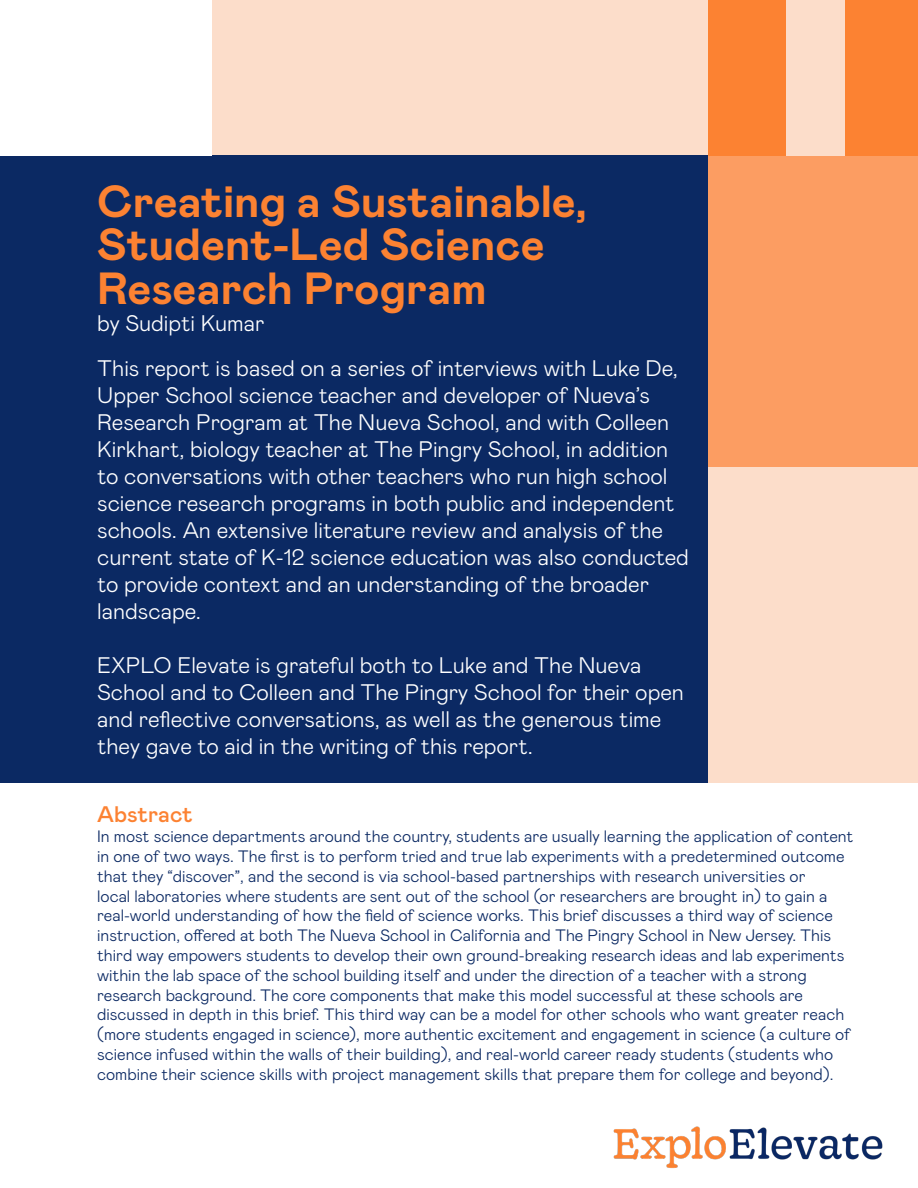
<style>
.page{position:relative;width:918px;height:1188px;background:#fff}
.page>*{position:absolute;margin:0;border:0;box-sizing:border-box;transform-origin:0 0}
.t1{font:700 45px/43.5px "Mabry Pro";color:#fc8232}
.t2{font:300 22.5px/27px "Mabry Pro";color:#fff}
.t3{font:500 22.5px "Mabry Pro";color:#fc8232}
.t4{font:300 16.5px/19.8px "Mabry Pro";color:#0b2963}
</style>
<div class="page">
<div style="left:0;top:0;width:918px;height:783px;background:#fcddca"></div>
<div style="left:0;top:156px;width:708px;height:627px;background:#0b2963"></div>
<div style="left:0;top:0;width:212px;height:156px;background:#fff"></div>
<div style="left:708px;top:156px;width:210px;height:155px;background:#fc9d62"></div>
<div style="left:708px;top:311px;width:210px;height:156px;background:#fc9d62"></div>
<div style="left:708px;top:0;width:210px;height:156px;background:#fc8232"></div>
<div style="left:786px;top:0;width:58px;height:156px;background:#fcddca"></div>
<img style="left:613px;top:1126px;width:270px;height:42px">
<p class="t1" style="left:97px;top:178px;width:491px">Creating a Sustainable,<br>Student-Led Science<br>Research Program</p>
<p class="t2" style="left:97px;top:308px;width:169px">by Sudipti Kumar</p>
<p class="t2" style="left:97px;top:353px;width:593px">This report is based on a series of interviews with Luke De, Upper School science teacher and developer of Nueva’s Research Program at The Nueva School, and with Colleen Kirkhart, biology teacher at The Pingry School, in addition to conversations with other teachers who run high school science research programs in both public and independent schools. An extensive literature review and analysis of the current state of K-12 science education was also conducted to provide context and an understanding of the broader landscape.</p>
<p class="t2" style="left:97px;top:650px;width:588px">EXPLO Elevate is grateful both to Luke and The Nueva School and to Colleen and The Pingry School for their open and reflective conversations, as well as the generous time they gave to aid in the writing of this report.</p>
<p class="t3" style="left:97px;top:799px;width:97px">Abstract</p>
<p class="t4" style="left:97px;top:826px;width:758px">In most science departments around the country, students are usually learning the application of content in one of two ways. The first is to perform tried and true lab experiments with a predetermined outcome that they “discover”, and the second is via school-based partnerships with research universities or<br>local laboratories where students are sent out of the school (or researchers are brought in) to gain a real-world understanding of how the field of science works. This brief discusses a third way of science instruction, offered at both The Nueva School in California and The Pingry School in New Jersey. This third way empowers students to develop their own ground-breaking research ideas and lab experiments within the lab space of the school building itself and under the direction of a teacher with a strong research background. The core components that make this model successful at these schools are discussed in depth in this brief. This third way can be a model for other schools who want greater reach (more students engaged in science), more authentic excitement and engagement in science (a culture of science infused within the walls of their building), and real-world career ready students (students who combine their science skills with project management skills that prepare them for college and beyond).</p>
</div>
